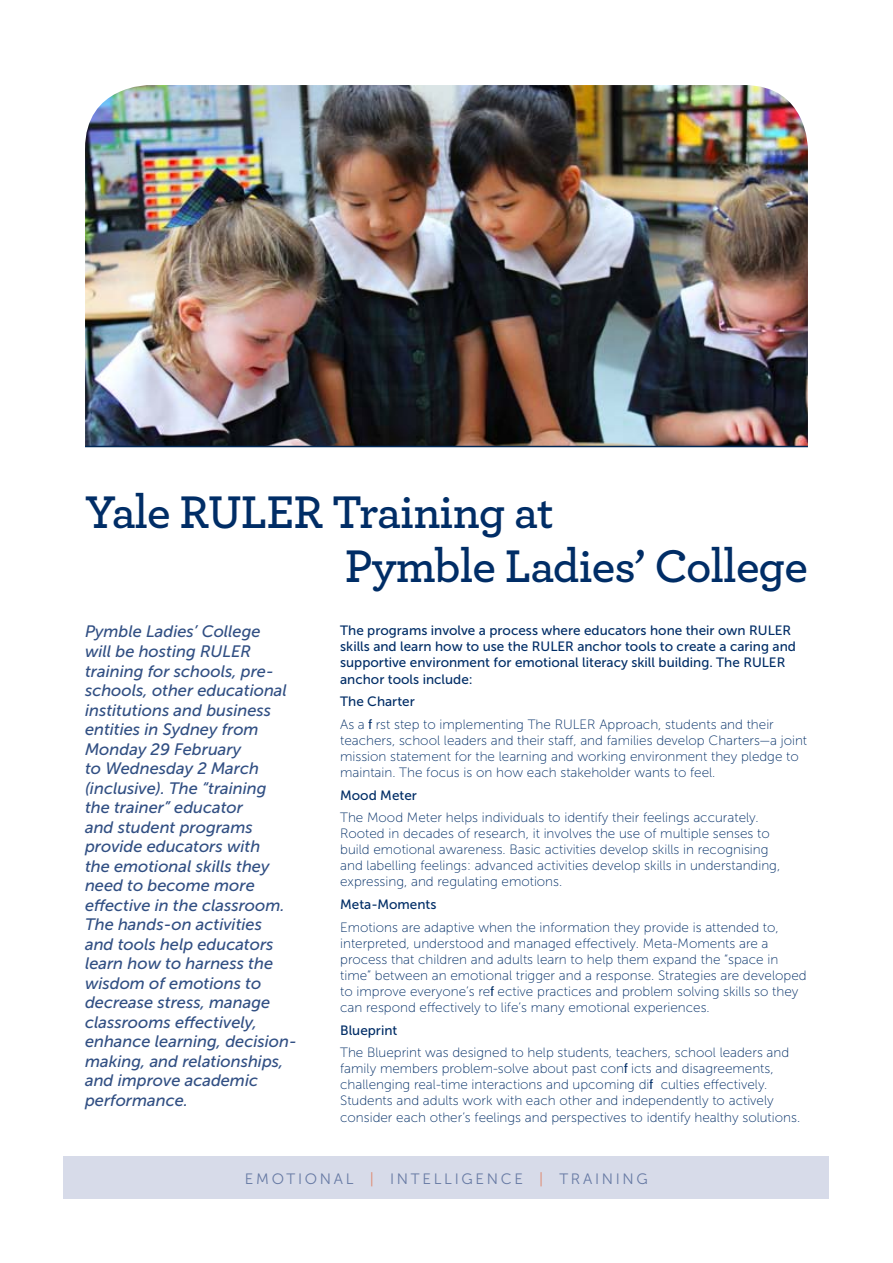
<style>
.page{position:relative;width:893px;height:1263px;background:#fff}
.page>*{position:absolute;margin:0;border:0;box-sizing:border-box;transform-origin:0 0}
.heading_1{font:600 48px "Archer";letter-spacing:-.02em;color:#002d66}
.t1{font:italic 16.5px/19.5px "Museo Sans 500";color:#314f83}
.t2{font:15px "Museo Sans 300";letter-spacing:.18em;color:#677aa4}
.t3{font:13.5px/16px "Museo Sans 100";color:#002d66}
.t4{font:13.5px/16px "Museo Sans 500";color:#002d66}
.s1{color:#df886e}
</style>
<div class="page">
<img style="left:85px;top:85px;width:723px;height:361px">
<div style="left:64px;top:1157px;width:765px;height:42px;background:#d7dbe9"></div>
<hr style="left:85px;top:446px;width:723px;height:1px;background:#002855">
<p class="heading_1" style="left:85px;top:476px;width:470px">Yale RULER Training at</p>
<p class="heading_1" style="left:345px;top:530px;width:465px">Pymble Ladies’ College</p>
<p class="t1" style="left:85px;top:622px;width:213px">Pymble Ladies’ College<br>will be hosting RULER training for schools, pre&shy;schools, other educational institutions and business entities in Sydney from<br>Monday 29 February<br>to Wednesday 2 March (inclusive). The “training<br>the trainer” educator<br>and student programs provide educators with<br>the emotional skills they need to become more effective in the classroom.<br>The hands-on activities<br>and tools help educators learn how to harness the wisdom of emotions to decrease stress, manage classrooms effectively, enhance learning, decision&shy;making, and relationships, and improve academic performance.</p>
<p class="t4" style="left:340px;top:623px;width:457px">The programs involve a process where educators hone their own RULER skills and learn how to use the RULER anchor tools to create a caring and supportive environment for emotional literacy skill building. The RULER anchor tools include:</p>
<p class="t4" style="left:340px;top:693px;width:76px">The Charter</p>
<p class="t3" style="left:340px;top:716px;width:468px">As a first step to implementing The RULER Approach, students and their teachers, school leaders and their staff, and families develop Charters—a joint mission statement for the learning and working environment they pledge to maintain. The focus is on how each stakeholder wants to feel.</p>
<p class="t4" style="left:340px;top:787px;width:78px">Mood Meter</p>
<p class="t3" style="left:340px;top:809px;width:442px">The Mood Meter helps individuals to identify their feelings accurately.<br>Rooted in decades of research, it involves the use of multiple senses to build emotional awareness. Basic activities develop skills in recognising and labelling feelings: advanced activities develop skills in understanding, expressing, and regulating emotions.</p>
<p class="t4" style="left:340px;top:896px;width:98px">Meta-Moments</p>
<p class="t3" style="left:340px;top:919px;width:468px">Emotions are adaptive when the information they provide is attended to, interpreted, understood and managed effectively. Meta-Moments are a process that children and adults learn to help them expand the “space in time” between an emotional trigger and a response. Strategies are developed to improve everyone’s reflective practices and problem solving skills so they can respond effectively to life’s many emotional experiences.</p>
<p class="t4" style="left:340px;top:1022px;width:59px">Blueprint</p>
<p class="t3" style="left:340px;top:1044px;width:461px">The Blueprint was designed to help students, teachers, school leaders and family members problem-solve about past conflicts and disagreements, challenging real-time interactions and upcoming difficulties effectively.<br>Students and adults work with each other and independently to actively consider each other’s feelings and perspectives to identify healthy solutions.</p>
<p class="t2" style="left:245px;top:1170px;width:404px">EMOTIONAL <span class="s1">|</span> INTELLIGENCE <span class="s1">|</span> TRAINING</p>
</div>
